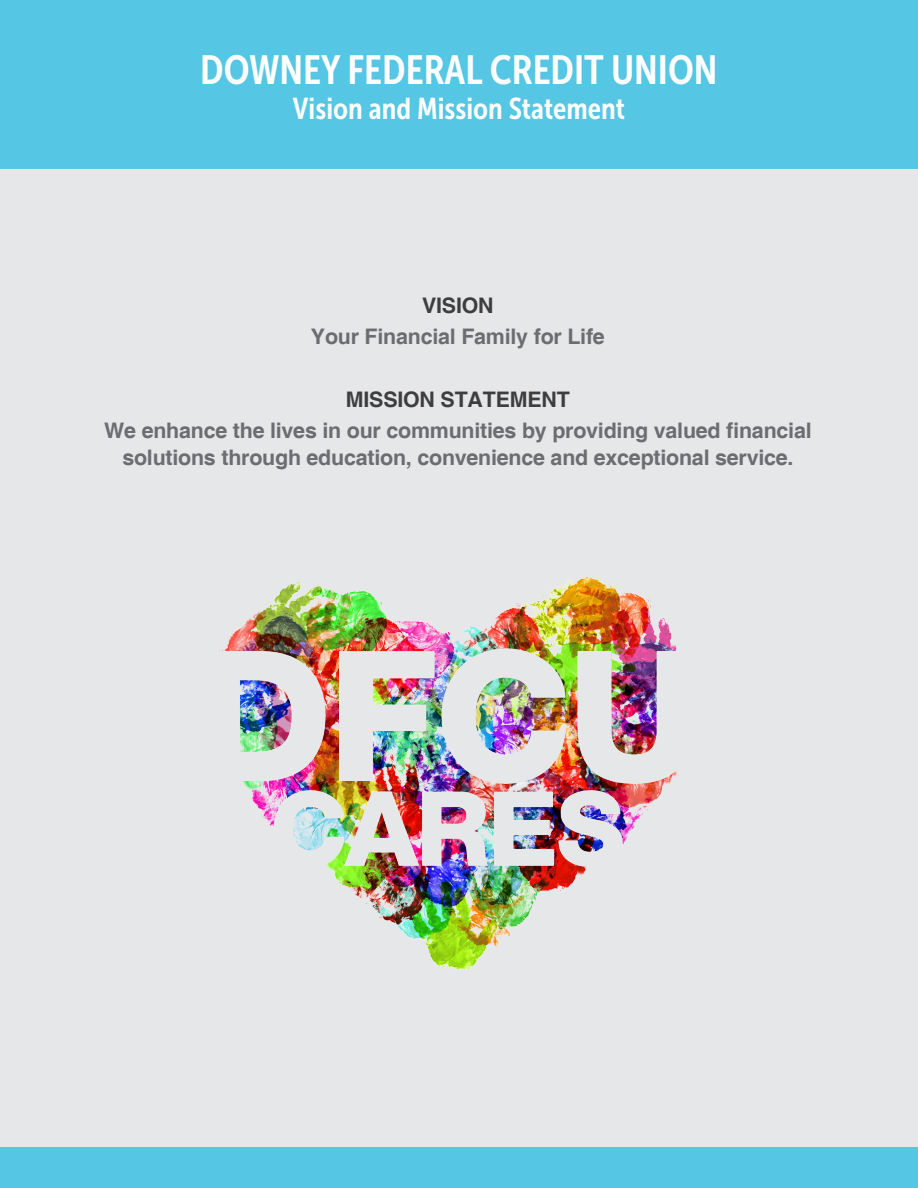
<style>
.page{position:relative;width:918px;height:1188px;background:#e6e7e9}
.page>*{position:absolute;margin:0;border:0;box-sizing:border-box;transform-origin:0 0}
.t1{font:40.5px "Museo Sans Cond 700";color:#fff}
.t2{font:30px "Museo Sans Cond 700";color:#fff}
.t3{font:700 21.45px/31.2px "Helvetica";letter-spacing:-.01em;color:#6c6d70;text-align:center}
.t4{font:700 21.45px "Helvetica";letter-spacing:-.01em;color:#3e3e3f}
.s1{color:#3e3e3f}
</style>
<div class="page">
<div style="left:0;top:0;width:918px;height:168px;background:#55c6e4"></div>
<div style="left:0;top:1148px;width:918px;height:40px;background:#55c6e4"></div>
<img style="left:219px;top:577px;width:459px;height:392px">
<p class="t1" style="left:200px;top:48px;width:519px">DOWNEY FEDERAL CREDIT UNION</p>
<p class="t2" style="left:293px;top:92px;width:334px">Vision and Mission Statement</p>
<p class="t3" style="left:311px;top:291px;width:295px"><span class="s1">VISION<br></span>Your Financial Family for Life</p>
<p class="t4" style="left:346px;top:386px;width:226px">MISSION STATEMENT</p>
<p class="t3" style="left:104px;top:418px;width:709px;line-height:27.3px">We enhance the lives in our communities by providing valued financial solutions through education, convenience and exceptional service.</p>
</div>
